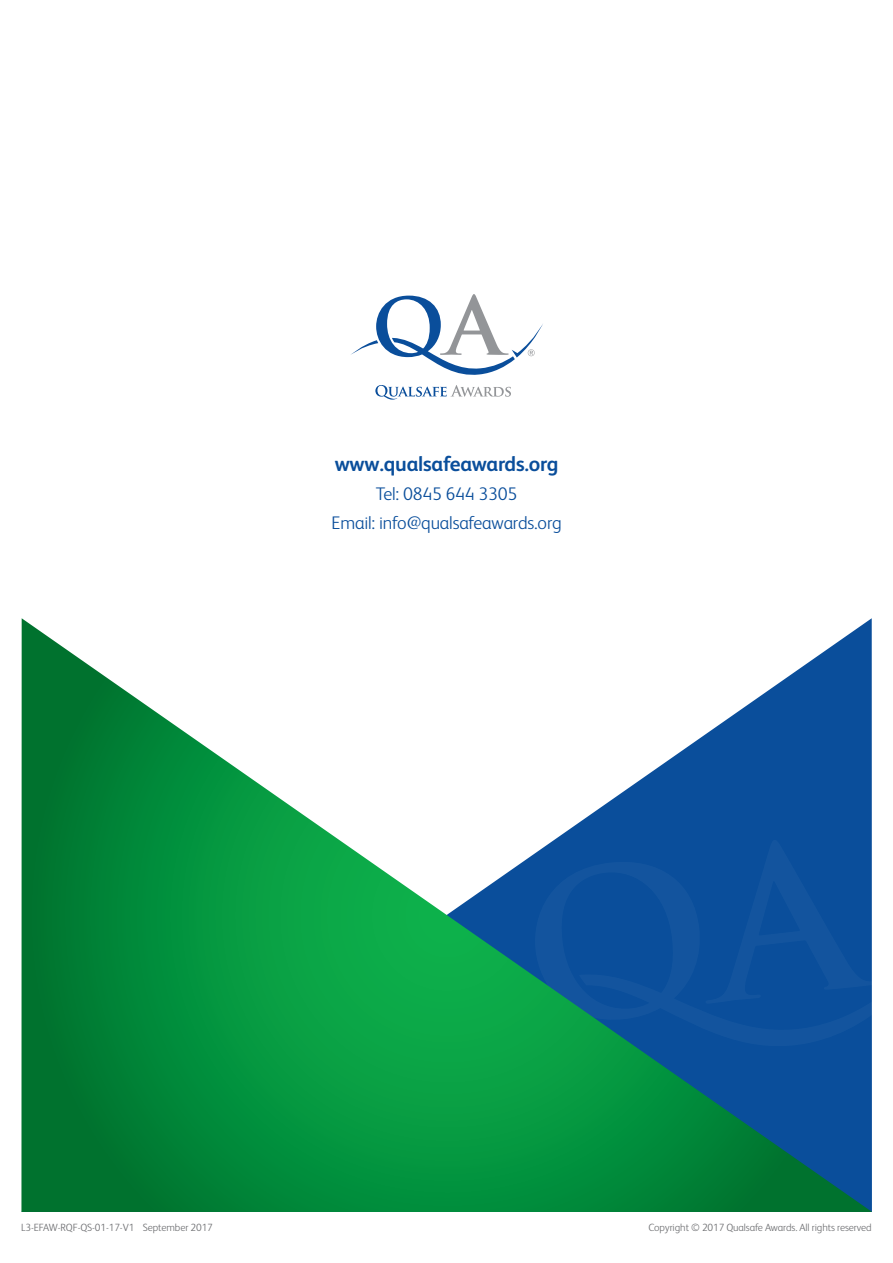
<style>
.page{position:relative;width:893px;height:1263px;background:#fff}
.page>*{position:absolute;margin:0;border:0;box-sizing:border-box;transform-origin:0 0}
.t1{font:700 21px "FS Albert";letter-spacing:-.01em;color:#0a4e9b}
.t2{font:300 18.3px "FS Albert";letter-spacing:-.01em;color:#0a4e9b}
.t3{font:300 10.5px "FS Albert";letter-spacing:-.01em;color:#6d6e71}
</style>
<div class="page">
<svg style="left:21px;top:618px;width:851px;height:594px"></svg>
<svg style="left:375px;top:385px;width:136px;height:15px"></svg>
<svg style="left:351px;top:294px;width:192px;height:81px"></svg>
<p class="t1" style="left:335px;top:452px;width:225px">www.qualsafeawards.org</p>
<p class="t2" style="left:376px;top:483px;width:143px">Tel: 0845 644 3305</p>
<p class="t2" style="left:332px;top:512px;width:232px">Email: info@qualsafeawards.org</p>
<p class="t3" style="left:21px;top:1221px;width:193px">L3-EFAW-RQF-QS-01-17-V1 September 2017</p>
<p class="t3" style="left:648px;top:1221px;width:225px">Copyright © 2017 Qualsafe Awards. All rights reserved</p>
</div>
